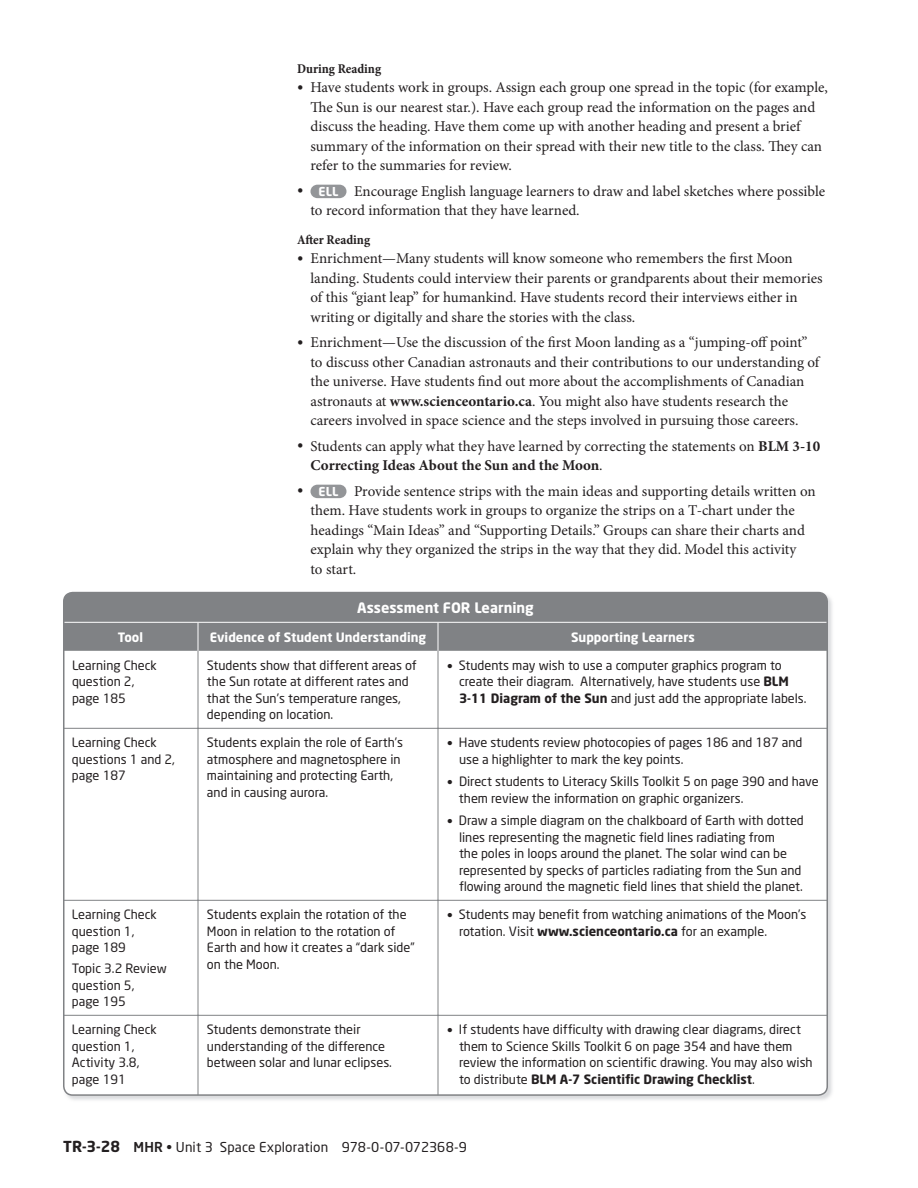
<style>
.page{position:relative;width:918px;height:1188px;background:#fff}
.page>*{position:absolute;margin:0;border:0;box-sizing:border-box;transform-origin:0 0}
.t1{font:15px/19.5px "Minion Pro";color:#231f20}
.t2{font:700 14.25px "Neo Sans";color:#fff}
.t3{font:13.5px "Neo Sans";letter-spacing:.01em;color:#231f20}
.t4{font:700 condensed 13.5px "Minion Pro";color:#231f20}
.t5{font:12.75px/16.5px "Neo Sans";color:#231f20}
.t6{font:700 12.75px "Neo Sans";color:#fff}
.s1{font-size:16.5px}
.s2{font-family:"Neo Sans";font-weight:700;font-size:12.15px;color:#fff}
.s3{font-weight:700}
.s4{font-size:13.5px}
.s5{font-weight:700;font-size:15px}
.s6{font-weight:500}
</style>
<div class="page">
<div style="left:310px;top:185px;width:36px;height:13px;background:#939598;border-radius:7px"></div>
<div style="left:310px;top:485px;width:36px;height:13px;background:#939598;border-radius:7px"></div>
<div style="left:64px;top:593px;width:763px;height:57px;background:#808285"></div>
<svg style="left:198px;top:623px;width:1px;height:27px"></svg>
<svg style="left:438px;top:623px;width:1px;height:27px"></svg>
<svg style="left:64px;top:650px;width:763px;height:445px"></svg>
<hr style="left:64px;top:622px;width:374px;height:1px;background:#fff">
<hr style="left:438px;top:622px;width:389px;height:1px;background:#fff">
<p class="t4" style="left:297px;top:63px;width:86px">During Reading</p>
<p class="t1" style="left:310px;top:79px;width:519px;text-indent:-14px"><span class="s1">•</span> Have students work in groups. Assign each group one spread in the topic (for example, The Sun is our nearest star.). Have each group read the information on the pages and discuss the heading. Have them come up with another heading and present a brief summary of the information on their spread with their new title to the class. They can refer to the summaries for review.</p>
<p class="t1" style="left:310px;top:182px;width:516px;text-indent:-14px"><span class="s1">•</span> <span class="s2">ELL</span> Encourage English language learners to draw and label sketches where possible to record information that they have learned.</p>
<p class="t4" style="left:297px;top:234px;width:75px">After Reading</p>
<p class="t1" style="left:310px;top:250px;width:514px;text-indent:-13px"><span class="s1">•</span> Enrichment—Many students will know someone who remembers the first Moon landing. Students could interview their parents or grandparents about their memories of this “giant leap” for humankind. Have students record their interviews either in writing or digitally and share the stories with the class.</p>
<p class="t1" style="left:310px;top:334px;width:510px;text-indent:-13px"><span class="s1">•</span> Enrichment—Use the discussion of the first Moon landing as a “jumping-off point” to discuss other Canadian astronauts and their contributions to our understanding of the universe. Have students find out more about the accomplishments of Canadian astronauts at <span class="s3">www.scienceontario.ca</span>. You might also have students research the careers involved in space science and the steps involved in pursuing those careers.</p>
<p class="t1" style="left:310px;top:437px;width:511px;text-indent:-14px"><span class="s1">•</span> Students can apply what they have learned by correcting the statements on <span class="s3">BLM 3-10<br>Correcting Ideas About the Sun and the Moon</span>.</p>
<p class="t1" style="left:310px;top:482px;width:507px;text-indent:-14px"><span class="s1">•</span> <span class="s2">ELL</span> Provide sentence strips with the main ideas and supporting details written on them. Have students work in groups to organize the strips on a T-chart under the headings “Main Ideas” and “Supporting Details.” Groups can share their charts and explain why they organized the strips in the way that they did. Model this activity<br>to start.</p>
<p class="t2" style="left:357px;top:602px;width:178px">Assessment FOR Learning</p>
<p class="t6" style="left:118px;top:632px;width:27px">Tool</p>
<p class="t6" style="left:210px;top:632px;width:218px">Evidence of Student Understanding</p>
<p class="t6" style="left:571px;top:632px;width:125px">Supporting Learners</p>
<p class="t5" style="left:72px;top:658px;width:86px">Learning Check question 2, page 185</p>
<p class="t5" style="left:207px;top:658px;width:211px">Students show that different areas of the Sun rotate at different rates and that the Sun’s temperature ranges, depending on location.</p>
<p class="t5" style="left:459px;top:658px;width:349px;text-indent:-12px"><span class="s4">•</span> Students may wish to use a computer graphics program to create their diagram. Alternatively, have students use <span class="s3">BLM<br>3-11 Diagram of the Sun</span> and just add the appropriate labels.</p>
<p class="t5" style="left:72px;top:736px;width:104px">Learning Check questions 1 and 2, page 187</p>
<p class="t5" style="left:207px;top:736px;width:198px">Students explain the role of Earth’s atmosphere and magnetosphere in maintaining and protecting Earth, and in causing aurora.</p>
<p class="t5" style="left:459px;top:736px;width:345px;text-indent:-12px"><span class="s4">•</span> Have students review photocopies of pages 186 and 187 and use a highlighter to mark the key points.</p>
<p class="t5" style="left:459px;top:775px;width:361px;text-indent:-12px"><span class="s4">•</span> Direct students to Literacy Skills Toolkit 5 on page 390 and have them review the information on graphic organizers.</p>
<p class="t5" style="left:459px;top:814px;width:346px;text-indent:-12px"><span class="s4">•</span> Draw a simple diagram on the chalkboard of Earth with dotted lines representing the magnetic field lines radiating from<br>the poles in loops around the planet. The solar wind can be represented by specks of particles radiating from the Sun and flowing around the magnetic field lines that shield the planet.</p>
<p class="t5" style="left:72px;top:908px;width:86px">Learning Check question 1, page 189</p>
<p class="t5" style="left:72px;top:962px;width:96px">Topic 3.2 Review question 5,<br>page 195</p>
<p class="t5" style="left:207px;top:908px;width:209px">Students explain the rotation of the<br>Moon in relation to the rotation of<br>Earth and how it creates a “dark side” on the Moon.</p>
<p class="t5" style="left:459px;top:908px;width:349px;text-indent:-12px"><span class="s4">•</span> Students may benefit from watching animations of the Moon’s rotation. Visit <span class="s3">www.scienceontario.ca</span> for an example.</p>
<p class="t5" style="left:72px;top:1023px;width:86px">Learning Check question 1,<br>Activity 3.8, page 191</p>
<p class="t5" style="left:207px;top:1023px;width:187px">Students demonstrate their understanding of the difference between solar and lunar eclipses.</p>
<p class="t5" style="left:459px;top:1023px;width:355px;text-indent:-12px"><span class="s4">•</span> If students have difficulty with drawing clear diagrams, direct them to Science Skills Toolkit 6 on page 354 and have them review the information on scientific drawing. You may also wish to distribute <span class="s3">BLM A-7 Scientific Drawing Checklist</span>.</p>
<p class="t3" style="left:63px;top:1142px;width:405px"><span class="s5">TR-3-28</span> <span class="s6">MHR</span> • Unit 3 Space Exploration 978-0-07-072368-9</p>
</div>
